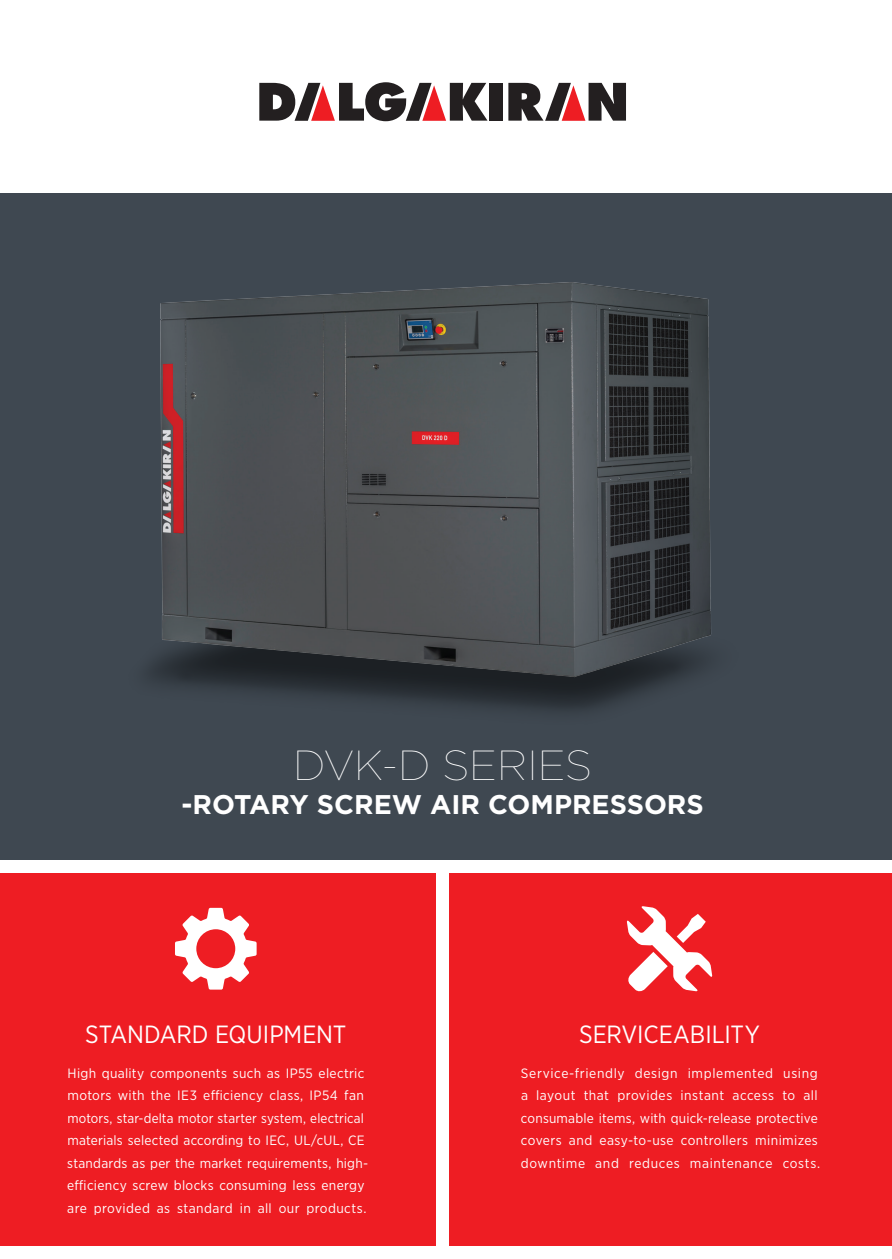
<style>
.page{position:relative;width:892px;height:1259px;background:#fff}
.page>*{position:absolute;margin:0;border:0;box-sizing:border-box;transform-origin:0 0}
.t1{font:100 42px "Gotham";color:#fff}
.t2{font:700 27px "Gotham";color:#fff}
.t3{font:24.9px "Gotham Narrow";letter-spacing:-.005em;color:#fff}
.t4{font:13.5px/22.5px "Gotham Narrow";letter-spacing:.02em;color:#fff}
</style>
<div class="page">
<div style="left:0;top:193px;width:892px;height:666px;background:#3f4851"></div>
<div style="left:450px;top:873px;width:442px;height:371px;background:#ee1d23"></div>
<div style="left:0;top:873px;width:435px;height:371px;background:#ee1d23"></div>
<div style="left:489px;top:83px;width:14px;height:38px;background:#231f20"></div>
<svg style="left:508px;top:83px;width:118px;height:38px"></svg>
<svg style="left:259px;top:82px;width:228px;height:39px"></svg>
<svg style="left:627px;top:906px;width:85px;height:85px"></svg>
<svg style="left:175px;top:907px;width:82px;height:82px"></svg>
<img style="left:147px;top:282px;width:576px;height:413px">
<h1 class="t1" style="left:293px;top:739px;width:301px">DVK-D SERIES</h1>
<h2 class="t2" style="left:181px;top:786px;width:524px">-ROTARY SCREW AIR COMPRESSORS</h2>
<h3 class="t3" style="left:85px;top:1018px;width:263px">STANDARD EQUIPMENT</h3>
<p class="t4" style="left:67px;top:1061px;width:302px">High quality components such as IP55 electric motors with the IE3 efficiency class, IP54 fan motors, star-delta motor starter system, electrical materials selected according to IEC, UL/cUL, CE standards as per the market requirements, high&shy;efficiency screw blocks consuming less energy are provided as standard in all our products.</p>
<h3 class="t3" style="left:579px;top:1018px;width:182px">SERVICEABILITY</h3>
<p class="t4" style="left:521px;top:1061px;width:301px">Service-friendly design implemented using a layout that provides instant access to all consumable items, with quick-release protective covers and easy-to-use controllers minimizes downtime and reduces maintenance costs.</p>
</div>
